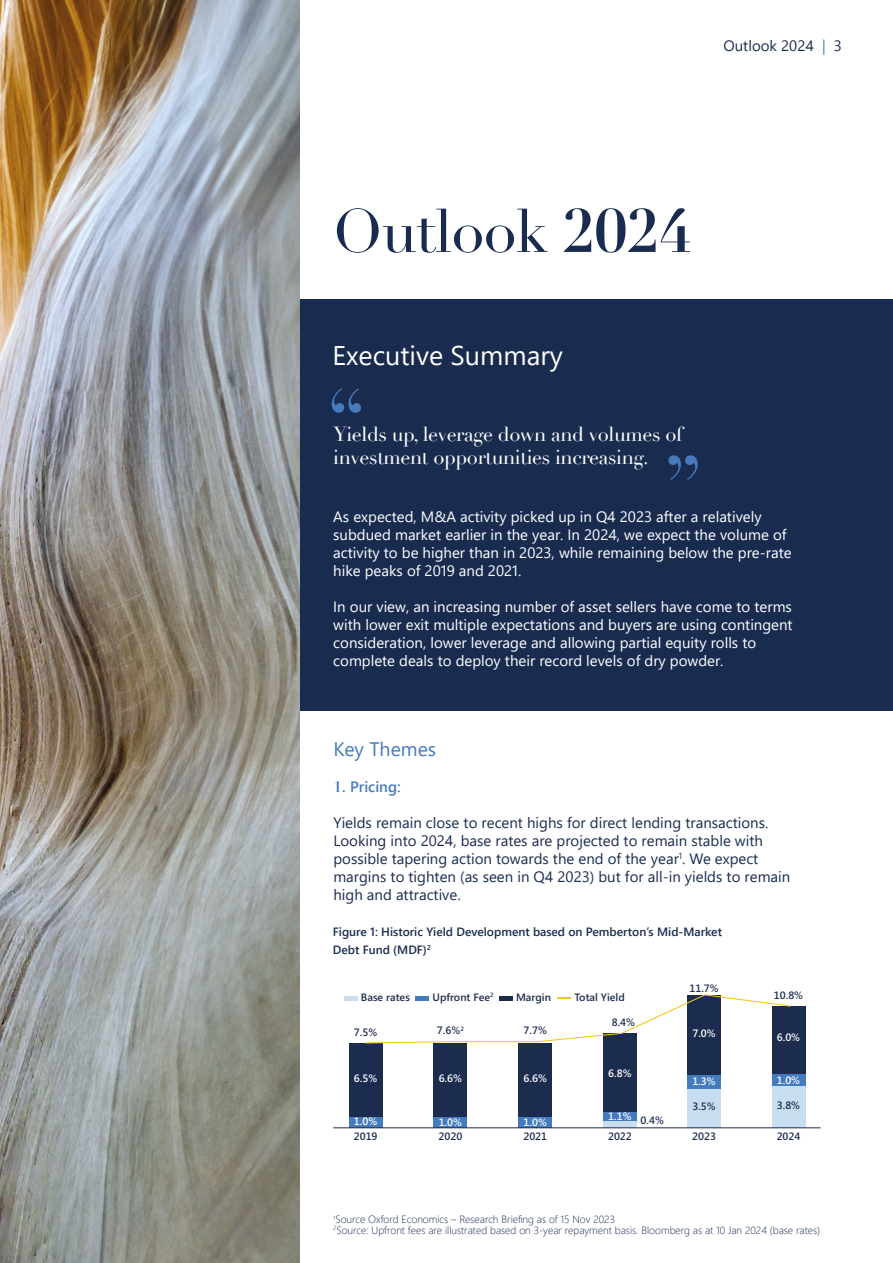
<style>
.page{position:relative;width:893px;height:1263px;background:#fff}
.page>*{position:absolute;margin:0;border:0;box-sizing:border-box;transform-origin:0 0}
.t1{font:90px "Didot";color:#457abd}
.t2{font:60px "Didot";letter-spacing:-.02em;color:#192c50}
.t3{font:27px "Segoe UI";color:#fff}
.t4{font:19.95px "Didot";letter-spacing:-.02em;color:#fff}
.t5{font:19.5px "Segoe UI";color:#457abd}
.t6{font:15px/18px "Segoe UI";color:#fff}
.t7{font:15px/18px "Segoe UI";color:#192c50}
.t8{font:600 15px "Segoe UI";color:#457abd}
.t9{font:600 12px/18px "Segoe UI";color:#192c50}
.t10{font:600 10.65px "Segoe UI";color:#1c2c4f}
.t11{font:600 10.65px "Segoe UI";color:#fff}
.t12{font:300 10.5px/10.5px "Segoe UI";color:#192c50}
.s1{color:#457abd}
.s2{font-weight:700}
.s3{font-family:"Didot";font-weight:700}
.s4{color:#1c2c4f}
</style>
<div class="page">
<div style="left:299px;top:299px;width:594px;height:411px;background:#192c50"></div>
<div style="left:349px;top:1043px;width:34px;height:74px;background:#1c2c4f"></div>
<div style="left:349px;top:1117px;width:34px;height:11px;background:#447abe"></div>
<div style="left:433px;top:1043px;width:34px;height:74px;background:#1c2c4f"></div>
<div style="left:434px;top:1117px;width:33px;height:11px;background:#447abe"></div>
<div style="left:518px;top:1043px;width:34px;height:74px;background:#1c2c4f"></div>
<div style="left:518px;top:1117px;width:34px;height:11px;background:#447abe"></div>
<div style="left:687px;top:1088px;width:34px;height:40px;background:#c7def0"></div>
<div style="left:687px;top:995px;width:34px;height:80px;background:#1c2c4f"></div>
<div style="left:687px;top:1075px;width:34px;height:13px;background:#447abe"></div>
<div style="left:772px;top:1086px;width:34px;height:42px;background:#c7def0"></div>
<div style="left:772px;top:1006px;width:33px;height:69px;background:#1c2c4f"></div>
<div style="left:772px;top:1074px;width:33px;height:12px;background:#447abe"></div>
<div style="left:603px;top:1033px;width:34px;height:79px;background:#1c2c4f"></div>
<div style="left:603px;top:1112px;width:34px;height:10px;background:#447abe"></div>
<div style="left:603px;top:1122px;width:34px;height:6px;background:#c7def0"></div>
<hr style="left:344px;top:996px;width:14px;height:4px;background:#c7def0">
<svg style="left:365px;top:994px;width:426px;height:50px"></svg>
<hr style="left:333px;top:1127px;width:488px;height:1px;background:#1c2c4f">
<img style="left:0;top:0;width:299px;height:1263px">
<p class="t7" style="left:723px;top:36px;width:120px">Outlook 2024 <span class="s1">|</span> 3</p>
<h2 class="t2" style="left:333px;top:195px;width:361px">Outlook <span class="s2">2024</span></h2>
<h3 class="t3" style="left:333px;top:329px;width:232px">Executive Summary</h3>
<h1 class="t1" style="left:326px;top:369px;width:41px">“</h1>
<h3 class="t4" style="left:333px;top:446px;width:317px">investment opportunities increasing.</h3>
<h1 class="t1" style="left:663px;top:436px;width:41px">”</h1>
<h3 class="t4" style="left:333px;top:422px;width:351px">Yields up, leverage down and volumes of</h3>
<p class="t6" style="left:333px;top:506px;width:460px">As expected, M&amp;A activity picked up in Q4 2023 after a relatively subdued market earlier in the year. In 2024, we expect the volume of activity to be higher than in 2023, while remaining below the pre-rate hike peaks of 2019 and 2021.</p>
<p class="t6" style="left:333px;top:596px;width:461px">In our view, an increasing number of asset sellers have come to terms with lower exit multiple expectations and buyers are using contingent consideration, lower leverage and allowing partial equity rolls to complete deals to deploy their record levels of dry powder.</p>
<h3 class="t5" style="left:333px;top:731px;width:104px">Key Themes</h3>
<p class="t8" style="left:333px;top:773px;width:69px"><span class="s3">1.</span> Pricing:</p>
<p class="t7" style="left:333px;top:812px;width:458px">Yields remain close to recent highs for direct lending transactions.<br>Looking into 2024, base rates are projected to remain stable with possible tapering action towards the end of the year<sup>1</sup>. We expect margins to tighten (as seen in Q4 2023) but for all-in yields to remain high and attractive.</p>
<p class="t9" style="left:333px;top:922px;width:391px">Figure 1: Historic Yield Development based on Pemberton’s Mid-Market<br>Debt Fund (MDF)<sup>2</sup></p>
<p class="t10" style="left:361px;top:990px;width:50px">Base rates</p>
<p class="t10" style="left:432px;top:990px;width:63px">Upfront Fee<sup>2</sup></p>
<p class="t10" style="left:516px;top:990px;width:36px">Margin</p>
<p class="t10" style="left:574px;top:990px;width:52px">Total Yield</p>
<p class="t10" style="left:354px;top:1025px;width:25px">7.5%</p>
<p class="t10" style="left:437px;top:1023px;width:28px">7.6%<sup>2</sup></p>
<p class="t10" style="left:524px;top:1023px;width:25px">7.7%</p>
<p class="t11" style="left:354px;top:1071px;width:25px">6.5%</p>
<p class="t11" style="left:354px;top:1114px;width:25px">1.0%</p>
<p class="t11" style="left:439px;top:1071px;width:25px">6.6%</p>
<p class="t11" style="left:439px;top:1114px;width:25px">1.0%</p>
<p class="t11" style="left:524px;top:1071px;width:25px">6.6%</p>
<p class="t11" style="left:524px;top:1114px;width:25px">1.0%</p>
<p class="t10" style="left:612px;top:1015px;width:25px">8.4%</p>
<p class="t11" style="left:608px;top:1065px;width:25px">6.8%</p>
<p class="t11" style="left:608px;top:1108px;width:57px">1.1% <span class="s4">0.4%</span></p>
<p class="t10" style="left:689px;top:980px;width:31px">11.7%</p>
<p class="t11" style="left:692px;top:1026px;width:25px">7.0%</p>
<p class="t11" style="left:692px;top:1074px;width:25px">1.3%</p>
<p class="t10" style="left:692px;top:1099px;width:25px">3.5%</p>
<p class="t10" style="left:774px;top:987px;width:31px">10.8%</p>
<p class="t11" style="left:777px;top:1030px;width:25px">6.0%</p>
<p class="t11" style="left:777px;top:1073px;width:25px">1.0%</p>
<p class="t10" style="left:777px;top:1097px;width:25px">3.8%</p>
<p class="t10" style="left:354px;top:1129px;width:25px">2019</p>
<p class="t10" style="left:439px;top:1129px;width:25px">2020</p>
<p class="t10" style="left:523px;top:1129px;width:25px">2021</p>
<p class="t10" style="left:608px;top:1129px;width:25px">2022</p>
<p class="t10" style="left:692px;top:1129px;width:25px">2023</p>
<p class="t10" style="left:777px;top:1129px;width:25px">2024</p>
<p class="t12" style="left:333px;top:1213px;width:488px"><sup>1</sup>Source Oxford Economics – Research Briefing as of 15 Nov 2023<br><sup>2</sup>Source: Upfront fees are illustrated based on 3-year repayment basis. Bloomberg as at 10 Jan 2024 (base rates)</p>
</div>
